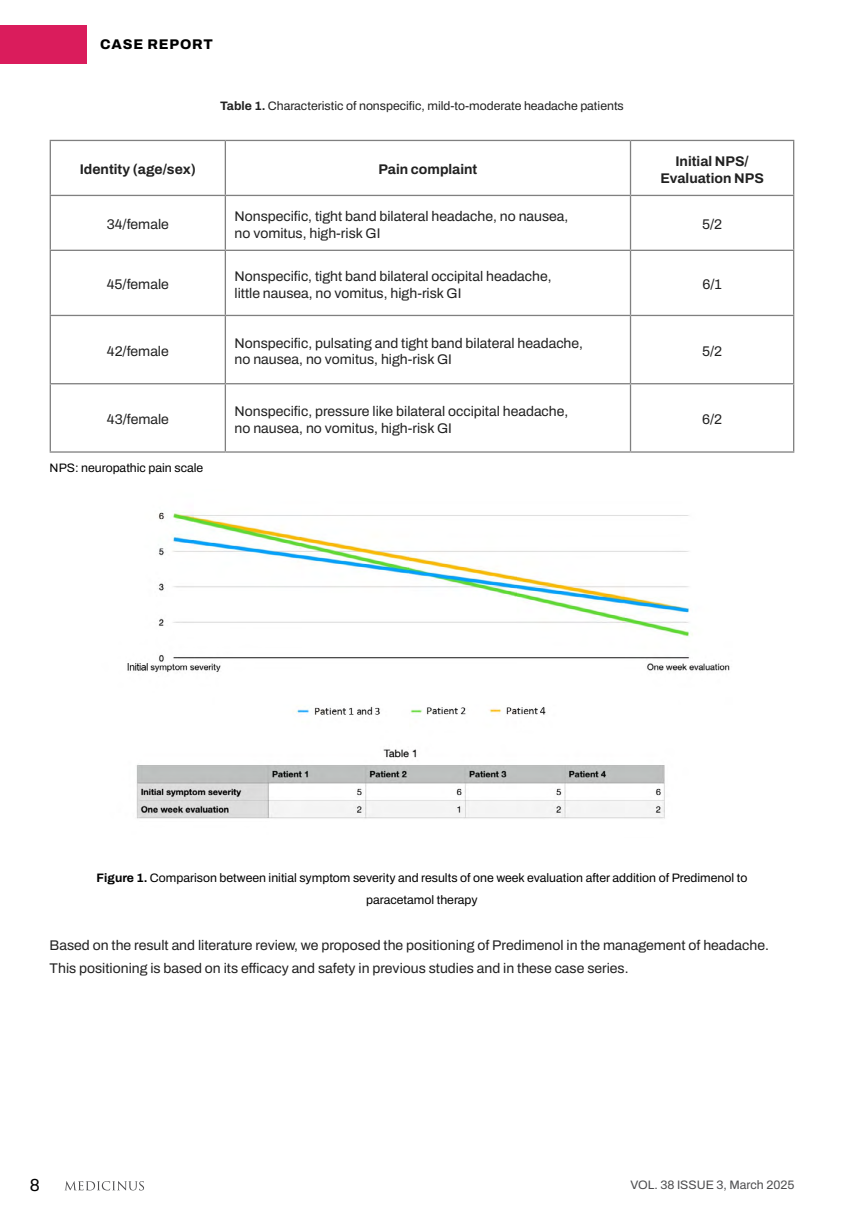
<style>
.page{position:relative;width:844px;height:1216px;background:#fff}
.page>*{position:absolute;margin:0;border:0;box-sizing:border-box;transform-origin:0 0}
.t1{font:600 17.5px "Archivo";color:#000}
.t2{font:600 14px/16.8px "Archivo";color:#212121}
.t3{font:700 14px/16.8px "Archivo";color:#212121;text-align:center}
.t4{font:800 14px "Archivo";letter-spacing:.06em;color:#000}
.t5{font:600 12.25px/22.8px "Archivo";color:#000;text-align:center}
.t6{font:600 12.25px "Archivo";color:#212121}
.t7{font:600 12.25px "Archivo";color:#4d4d4f}
.s1{font-weight:700}
</style>
<div class="page">
<svg style="left:65px;top:1181px;width:79px;height:9px"></svg>
<svg style="left:51px;top:141px;width:741px;height:310px"></svg>
<hr style="left:792px;top:141px;width:2px;height:54px;background:#808080">
<hr style="left:792px;top:196px;width:2px;height:54px;background:#808080">
<hr style="left:792px;top:251px;width:2px;height:64px;background:#808080">
<hr style="left:792px;top:316px;width:2px;height:67px;background:#808080">
<hr style="left:50px;top:140px;width:175px;height:1px;background:#808080">
<hr style="left:225px;top:140px;width:405px;height:1px;background:#808080">
<hr style="left:630px;top:140px;width:164px;height:1px;background:#808080">
<hr style="left:50px;top:195px;width:175px;height:1px;background:#808080">
<hr style="left:225px;top:195px;width:405px;height:1px;background:#808080">
<hr style="left:630px;top:195px;width:164px;height:1px;background:#808080">
<hr style="left:50px;top:250px;width:175px;height:1px;background:#808080">
<hr style="left:225px;top:250px;width:405px;height:1px;background:#808080">
<hr style="left:630px;top:250px;width:164px;height:1px;background:#808080">
<hr style="left:50px;top:315px;width:175px;height:1px;background:#808080">
<hr style="left:225px;top:315px;width:405px;height:1px;background:#808080">
<hr style="left:630px;top:315px;width:164px;height:1px;background:#808080">
<hr style="left:50px;top:383px;width:175px;height:1px;background:#808080">
<hr style="left:225px;top:383px;width:405px;height:1px;background:#808080">
<hr style="left:630px;top:383px;width:164px;height:1px;background:#808080">
<hr style="left:50px;top:451px;width:175px;height:1px;background:#808080">
<hr style="left:225px;top:451px;width:405px;height:1px;background:#808080">
<hr style="left:630px;top:451px;width:164px;height:1px;background:#808080">
<hr style="left:50px;top:141px;width:1px;height:54px;background:#808080">
<hr style="left:225px;top:141px;width:1px;height:54px;background:#808080">
<hr style="left:629px;top:141px;width:2px;height:54px;background:#808080">
<hr style="left:50px;top:196px;width:1px;height:54px;background:#808080">
<hr style="left:225px;top:196px;width:1px;height:54px;background:#808080">
<hr style="left:629px;top:196px;width:2px;height:54px;background:#808080">
<hr style="left:50px;top:251px;width:1px;height:64px;background:#808080">
<hr style="left:225px;top:251px;width:1px;height:64px;background:#808080">
<hr style="left:629px;top:251px;width:2px;height:64px;background:#808080">
<hr style="left:50px;top:316px;width:1px;height:67px;background:#808080">
<hr style="left:225px;top:316px;width:1px;height:67px;background:#808080">
<hr style="left:629px;top:316px;width:2px;height:67px;background:#808080">
<hr style="left:50px;top:384px;width:1px;height:67px;background:#808080">
<hr style="left:225px;top:384px;width:1px;height:67px;background:#808080">
<hr style="left:629px;top:384px;width:2px;height:67px;background:#808080">
<hr style="left:792px;top:384px;width:2px;height:67px;background:#808080">
<div style="left:0;top:25px;width:86px;height:39px;background:#da1c5c"></div>
<img style="left:127px;top:512px;width:603px;height:307px">
<p class="t4" style="left:100px;top:33px;width:114px">CASE REPORT</p>
<p class="t6" style="left:220px;top:97px;width:405px"><span class="s1">Table 1.</span> Characteristic of nonspecific, mild-to-moderate headache patients</p>
<p class="t3" style="left:80px;top:161px;width:118px">Identity (age/sex)</p>
<p class="t3" style="left:378px;top:161px;width:100px">Pain complaint</p>
<p class="t3" style="left:660px;top:153px;width:105px">Initial NPS/<br>Evaluation NPS</p>
<p class="t2" style="left:107px;top:216px;width:63px">34/female</p>
<p class="t2" style="left:234px;top:208px;width:335px">Nonspecific, tight band bilateral headache, no nausea, no vomitus, high-risk GI</p>
<p class="t2" style="left:702px;top:216px;width:22px">5/2</p>
<p class="t2" style="left:107px;top:276px;width:63px">45/female</p>
<p class="t2" style="left:234px;top:268px;width:318px">Nonspecific, tight band bilateral occipital headache, little nausea, no vomitus, high-risk GI</p>
<p class="t2" style="left:702px;top:276px;width:21px">6/1</p>
<p class="t2" style="left:107px;top:343px;width:63px">42/female</p>
<p class="t2" style="left:234px;top:334px;width:350px">Nonspecific, pulsating and tight band bilateral headache, no nausea, no vomitus, high-risk GI</p>
<p class="t2" style="left:702px;top:343px;width:22px">5/2</p>
<p class="t2" style="left:107px;top:411px;width:63px">43/female</p>
<p class="t2" style="left:234px;top:403px;width:335px">Nonspecific, pressure like bilateral occipital headache, no nausea, no vomitus, high-risk GI</p>
<p class="t2" style="left:702px;top:411px;width:22px">6/2</p>
<p class="t5" style="left:50px;top:456px;width:155px">NPS: neuropathic pain scale</p>
<p class="t5" style="left:97px;top:866px;width:652px"><span class="s1">Figure 1.</span> Comparison between initial symptom severity and results of one week evaluation after addition of Predimenol to paracetamol therapy</p>
<p class="t2" style="left:50px;top:933px;width:720px;line-height:22.8px">Based on the result and literature review, we proposed the positioning of Predimenol in the management of headache.<br>This positioning is based on its efficacy and safety in previous studies and in these case series.</p>
<p class="t1" style="left:30px;top:1171px;width:12px">8</p>
<p class="t7" style="left:630px;top:1175px;width:165px">VOL. 38 ISSUE 3, March 2025</p>
</div>
